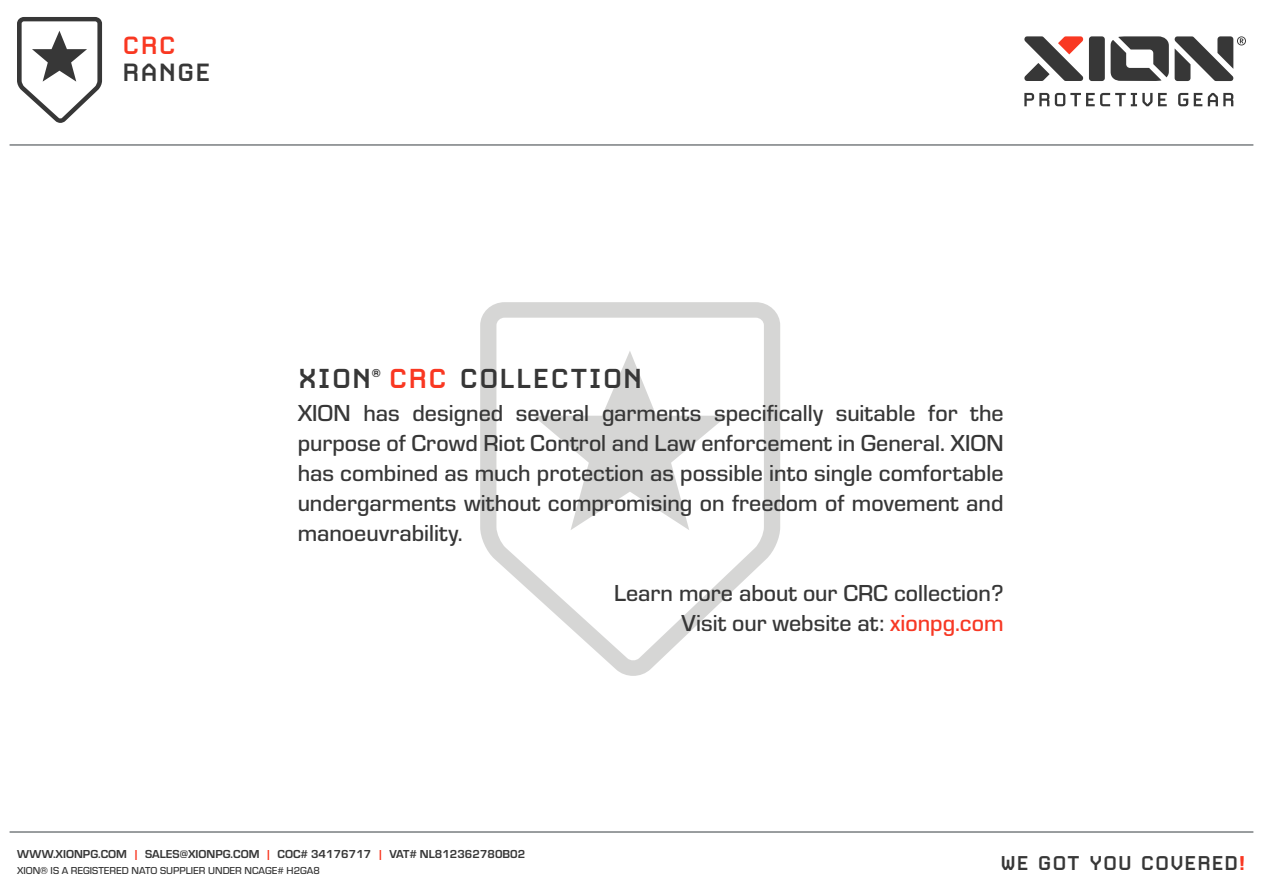
<style>
.page{position:relative;width:1263px;height:893px;background:#fff}
.page>*{position:absolute;margin:0;border:0;box-sizing:border-box;transform-origin:0 0}
.t1{font:700 33px "Carbon";color:#373737}
.t2{font:700 30px "Carbon";letter-spacing:.01em;color:#373737}
.t3{font:700 30px "Carbon";color:#f93822}
.t4{font:500 24px/30px "Eurostile";color:#373737;text-align:justify}
.t5{font:700 24px "Carbon";color:#373737}
.t6{font:700 12px "Eurostile";color:#373737}
.t7{font:12px "Eurostile Hea";color:#373737}
.t8{font:500 10.5px "Eurostile";color:#373737}
.s1{color:#f93822}
.s2{color:#f73824}
</style>
<div class="page">
<hr style="left:10px;top:831px;width:1243px;height:2px;background:#888c8e">
<hr style="left:10px;top:144px;width:1243px;height:2px;background:#888c8e">
<svg style="left:480px;top:302px;width:300px;height:374px"></svg>
<svg style="left:533px;top:351px;width:194px;height:179px"></svg>
<svg style="left:1024px;top:36px;width:59px;height:45px"></svg>
<div style="left:1089px;top:36px;width:16px;height:45px;background:#373737;border-radius:3px"></div>
<svg style="left:1024px;top:93px;width:25px;height:13px"></svg>
<svg style="left:1055px;top:93px;width:97px;height:13px"></svg>
<svg style="left:1158px;top:93px;width:9px;height:13px"></svg>
<svg style="left:1178px;top:93px;width:10px;height:13px"></svg>
<svg style="left:1194px;top:93px;width:8px;height:13px"></svg>
<svg style="left:1208px;top:93px;width:25px;height:13px"></svg>
<svg style="left:1110px;top:36px;width:136px;height:45px"></svg>
<svg style="left:17px;top:17px;width:85px;height:106px"></svg>
<p class="t3" style="left:122px;top:30px;width:56px">CRC</p>
<p class="t2" style="left:122px;top:57px;width:90px">RANGE</p>
<p class="t7" style="left:372px;top:364px;width:10px">®</p>
<p class="t1" style="left:298px;top:362px;width:346px">XION <span class="s1">CRC</span> COLLECTION</p>
<p class="t4" style="left:298px;top:397px;width:707px">XION has designed several garments specifically suitable for the purpose of Crowd Riot Control and Law enforcement in General. XION has combined as much protection as possible into single comfortable undergarments without compromising on freedom of movement and manoeuvrability.</p>
<p class="t4" style="left:614px;top:577px;width:391px">Learn more about our CRC collection?</p>
<p class="t4" style="left:681px;top:607px;width:323px">Visit our website at: <span class="s2">xionpg.com</span></p>
<p class="t6" style="left:17px;top:848px;width:510px">WWW.XIONPG.COM <span class="s1">|</span> SALES@XIONPG.COM <span class="s1">|</span> COC# 34176717 <span class="s1">|</span> VAT# NL812362780B02</p>
<p class="t8" style="left:17px;top:864px;width:304px">XION® IS A REGISTERED NATO SUPPLIER UNDER NCAGE# H2GA8</p>
<p class="t5" style="left:1000px;top:850px;width:247px">WE GOT YOU COVERED<span class="s1">!</span></p>
</div>
